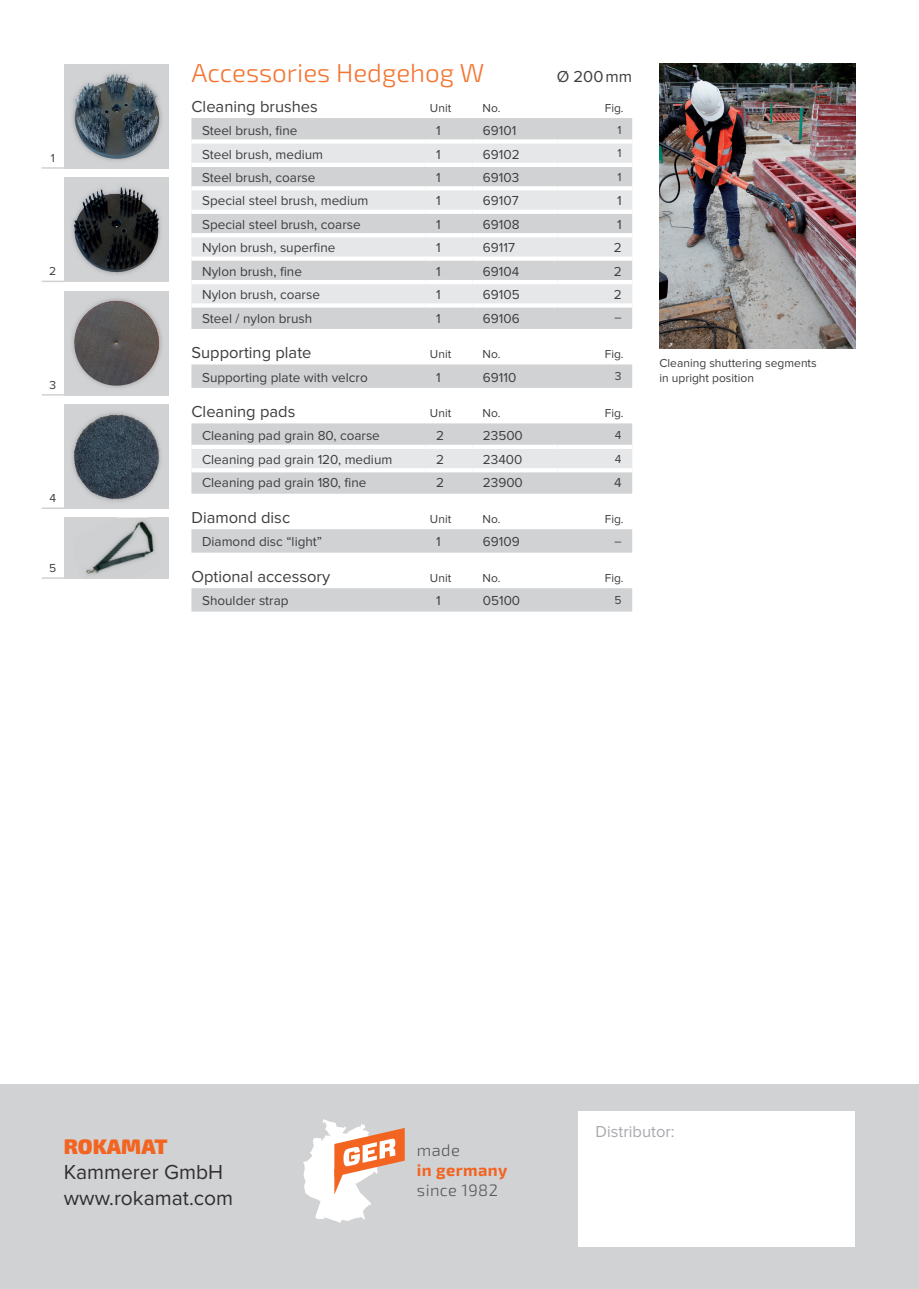
<style>
.page{position:relative;width:919px;height:1289px;background:#fff}
.page>*{position:absolute;margin:0;border:0;box-sizing:border-box;transform-origin:0 0}
.t1{font:300 25.95px "Exo 2";color:#f37431}
.t2{font:21px/25.2px "Proxima Nova";color:#312f30}
.t3{font:900 21px "Exo 2";color:#f36421}
.t4{font:16.5px "Proxima Nova";color:#3e3e3f}
.t5{font:300 16.5px "Exo 2";letter-spacing:.025em;color:#57585a}
.t6{font:16.5px "Proxima Nova";color:#a8a9ad}
.t7{font:700 16.5px "Exo 2";letter-spacing:.025em;color:#f36421}
.t8{font:13.5px "Proxima Nova";color:#3e3e3f}
.t9{font:12px/14.4px "Proxima Nova";color:#3e3e3f}
</style>
<div class="page">
<div style="left:0;top:1084px;width:918px;height:204px;background:#d1d2d4"></div>
<div style="left:191px;top:118px;width:441px;height:211px;background:#d1d2d4"></div>
<svg style="left:191px;top:144px;width:441px;height:159px;background:#dddee0"></svg>
<div style="left:191px;top:139px;width:234px;height:5px;background:#fff"></div>
<div style="left:425px;top:139px;width:47px;height:5px;background:#fff"></div>
<div style="left:472px;top:139px;width:85px;height:5px;background:#fff"></div>
<div style="left:557px;top:139px;width:75px;height:5px;background:#fff"></div>
<hr style="left:191px;top:163px;width:234px;height:4px;background:#fff">
<hr style="left:425px;top:163px;width:47px;height:4px;background:#fff">
<hr style="left:472px;top:163px;width:85px;height:4px;background:#fff">
<hr style="left:557px;top:163px;width:75px;height:4px;background:#fff">
<hr style="left:191px;top:186px;width:234px;height:4px;background:#fff">
<hr style="left:425px;top:186px;width:47px;height:4px;background:#fff">
<hr style="left:472px;top:186px;width:85px;height:4px;background:#fff">
<hr style="left:557px;top:186px;width:75px;height:4px;background:#fff">
<hr style="left:191px;top:210px;width:234px;height:4px;background:#fff">
<hr style="left:425px;top:210px;width:47px;height:4px;background:#fff">
<hr style="left:472px;top:210px;width:85px;height:4px;background:#fff">
<hr style="left:557px;top:210px;width:75px;height:4px;background:#fff">
<hr style="left:191px;top:233px;width:234px;height:4px;background:#fff">
<hr style="left:425px;top:233px;width:47px;height:4px;background:#fff">
<hr style="left:472px;top:233px;width:85px;height:4px;background:#fff">
<hr style="left:557px;top:233px;width:75px;height:4px;background:#fff">
<div style="left:191px;top:256px;width:234px;height:5px;background:#fff"></div>
<div style="left:425px;top:256px;width:47px;height:5px;background:#fff"></div>
<div style="left:472px;top:256px;width:85px;height:5px;background:#fff"></div>
<div style="left:557px;top:256px;width:75px;height:5px;background:#fff"></div>
<hr style="left:191px;top:280px;width:234px;height:4px;background:#fff">
<hr style="left:425px;top:280px;width:47px;height:4px;background:#fff">
<hr style="left:472px;top:280px;width:85px;height:4px;background:#fff">
<hr style="left:557px;top:280px;width:75px;height:4px;background:#fff">
<hr style="left:191px;top:303px;width:234px;height:4px;background:#fff">
<hr style="left:425px;top:303px;width:47px;height:4px;background:#fff">
<hr style="left:472px;top:303px;width:85px;height:4px;background:#fff">
<hr style="left:557px;top:303px;width:75px;height:4px;background:#fff">
<div style="left:191px;top:364px;width:441px;height:24px;background:#d1d2d4"></div>
<svg style="left:191px;top:423px;width:441px;height:70px;background:#d8d9db"></svg>
<hr style="left:191px;top:445px;width:234px;height:4px;background:#fff">
<hr style="left:425px;top:445px;width:47px;height:4px;background:#fff">
<hr style="left:472px;top:445px;width:85px;height:4px;background:#fff">
<hr style="left:557px;top:445px;width:75px;height:4px;background:#fff">
<hr style="left:191px;top:468px;width:234px;height:4px;background:#fff">
<hr style="left:425px;top:468px;width:47px;height:4px;background:#fff">
<hr style="left:472px;top:468px;width:85px;height:4px;background:#fff">
<hr style="left:557px;top:468px;width:75px;height:4px;background:#fff">
<div style="left:191px;top:529px;width:441px;height:23px;background:#d1d2d4"></div>
<div style="left:191px;top:588px;width:441px;height:23px;background:#d1d2d4"></div>
<div style="left:64px;top:404px;width:105px;height:105px;background:#d1d2d4"></div>
<div style="left:64px;top:64px;width:105px;height:105px;background:#d1d2d4"></div>
<hr style="left:42px;top:167px;width:22px;height:2px;background:#d1d2d4">
<div style="left:64px;top:177px;width:105px;height:105px;background:#d1d2d4"></div>
<hr style="left:42px;top:280px;width:22px;height:2px;background:#d1d2d4">
<div style="left:64px;top:291px;width:105px;height:104px;background:#d1d2d4"></div>
<svg style="left:42px;top:394px;width:22px;height:1px"></svg>
<div style="left:64px;top:517px;width:105px;height:62px;background:#d1d2d4"></div>
<hr style="left:42px;top:577px;width:22px;height:2px;background:#d1d2d4">
<img style="left:85px;top:517px;width:70px;height:58px">
<img style="left:72px;top:187px;width:88px;height:88px">
<img style="left:76px;top:187px;width:46px;height:33px">
<img style="left:72px;top:413px;width:89px;height:89px">
<img style="left:78px;top:414px;width:38px;height:24px">
<img style="left:72px;top:73px;width:90px;height:88px">
<svg style="left:106px;top:74px;width:10px;height:9px"></svg>
<img style="left:72px;top:298px;width:90px;height:90px">
<img style="left:74px;top:300px;width:43px;height:50px">
<hr style="left:42px;top:507px;width:22px;height:2px;background:#d1d2d4">
<img style="left:659px;top:64px;width:196px;height:285px">
<div style="left:578px;top:1111px;width:277px;height:135px;background:#fff"></div>
<svg style="left:303px;top:1119px;width:102px;height:103px"></svg>
<p class="t9" style="left:51px;top:151px;width:6px">1</p>
<p class="t9" style="left:49px;top:265px;width:9px">2</p>
<p class="t9" style="left:49px;top:378px;width:8px">3</p>
<p class="t9" style="left:49px;top:491px;width:8px">4</p>
<p class="t9" style="left:49px;top:561px;width:9px">5</p>
<h1 class="t1" style="left:191px;top:58px;width:294px">Accessories Hedgehog W</h1>
<p class="t4" style="left:556px;top:69px;width:77px">Ø 200 mm</p>
<p class="t4" style="left:191px;top:99px;width:128px">Cleaning brushes</p>
<p class="t9" style="left:430px;top:101px;width:23px">Unit</p>
<p class="t9" style="left:482px;top:101px;width:20px">No.</p>
<p class="t9" style="left:604px;top:101px;width:20px">Fig.</p>
<p class="t8" style="left:202px;top:124px;width:97px">Steel brush, fine</p>
<p class="t8" style="left:436px;top:124px;width:6px">1</p>
<p class="t8" style="left:483px;top:124px;width:35px">69101</p>
<p class="t9" style="left:617px;top:123px;width:6px">1</p>
<p class="t8" style="left:202px;top:148px;width:123px">Steel brush, medium</p>
<p class="t8" style="left:436px;top:148px;width:6px">1</p>
<p class="t8" style="left:483px;top:148px;width:38px">69102</p>
<p class="t9" style="left:617px;top:147px;width:6px">1</p>
<p class="t8" style="left:202px;top:171px;width:115px">Steel brush, coarse</p>
<p class="t8" style="left:436px;top:171px;width:6px">1</p>
<p class="t8" style="left:483px;top:171px;width:38px">69103</p>
<p class="t9" style="left:617px;top:170px;width:6px">1</p>
<p class="t8" style="left:202px;top:195px;width:168px">Special steel brush, medium</p>
<p class="t8" style="left:436px;top:195px;width:6px">1</p>
<p class="t8" style="left:483px;top:195px;width:37px">69107</p>
<p class="t8" style="left:617px;top:195px;width:6px">1</p>
<p class="t8" style="left:202px;top:218px;width:160px">Special steel brush, coarse</p>
<p class="t8" style="left:436px;top:218px;width:6px">1</p>
<p class="t8" style="left:483px;top:218px;width:38px">69108</p>
<p class="t8" style="left:617px;top:218px;width:6px">1</p>
<p class="t8" style="left:202px;top:241px;width:135px">Nylon brush, superfine</p>
<p class="t8" style="left:436px;top:241px;width:6px">1</p>
<p class="t8" style="left:483px;top:241px;width:34px">69117</p>
<p class="t8" style="left:613px;top:241px;width:9px">2</p>
<p class="t8" style="left:202px;top:265px;width:101px">Nylon brush, fine</p>
<p class="t8" style="left:436px;top:265px;width:6px">1</p>
<p class="t8" style="left:483px;top:265px;width:38px">69104</p>
<p class="t8" style="left:613px;top:265px;width:9px">2</p>
<p class="t8" style="left:202px;top:288px;width:119px">Nylon brush, coarse</p>
<p class="t8" style="left:436px;top:288px;width:6px">1</p>
<p class="t8" style="left:483px;top:288px;width:38px">69105</p>
<p class="t8" style="left:613px;top:288px;width:9px">2</p>
<p class="t8" style="left:202px;top:312px;width:112px">Steel / nylon brush</p>
<p class="t8" style="left:436px;top:312px;width:6px">1</p>
<p class="t8" style="left:483px;top:312px;width:38px">69106</p>
<p class="t9" style="left:614px;top:311px;width:9px">–</p>
<p class="t4" style="left:191px;top:345px;width:121px">Supporting plate</p>
<p class="t9" style="left:430px;top:348px;width:23px">Unit</p>
<p class="t9" style="left:482px;top:348px;width:20px">No.</p>
<p class="t9" style="left:604px;top:348px;width:20px">Fig.</p>
<p class="t8" style="left:202px;top:371px;width:167px">Supporting plate with velcro</p>
<p class="t8" style="left:436px;top:371px;width:6px">1</p>
<p class="t8" style="left:483px;top:371px;width:35px">69110</p>
<p class="t9" style="left:615px;top:369px;width:8px">3</p>
<p class="t4" style="left:191px;top:404px;width:105px">Cleaning pads</p>
<p class="t9" style="left:430px;top:407px;width:23px">Unit</p>
<p class="t9" style="left:482px;top:407px;width:20px">No.</p>
<p class="t9" style="left:604px;top:407px;width:20px">Fig.</p>
<p class="t8" style="left:202px;top:430px;width:179px">Cleaning pad grain 80, coarse</p>
<p class="t8" style="left:436px;top:430px;width:9px">2</p>
<p class="t8" style="left:483px;top:430px;width:41px">23500</p>
<p class="t9" style="left:615px;top:428px;width:8px">4</p>
<p class="t8" style="left:202px;top:453px;width:192px">Cleaning pad grain 120, medium</p>
<p class="t8" style="left:436px;top:453px;width:9px">2</p>
<p class="t8" style="left:483px;top:453px;width:41px">23400</p>
<p class="t9" style="left:615px;top:452px;width:8px">4</p>
<p class="t8" style="left:202px;top:476px;width:166px">Cleaning pad grain 180, fine</p>
<p class="t8" style="left:436px;top:476px;width:9px">2</p>
<p class="t8" style="left:483px;top:476px;width:41px">23900</p>
<p class="t8" style="left:614px;top:476px;width:9px">4</p>
<p class="t4" style="left:191px;top:510px;width:100px">Diamond disc</p>
<p class="t9" style="left:430px;top:512px;width:23px">Unit</p>
<p class="t9" style="left:482px;top:512px;width:20px">No.</p>
<p class="t9" style="left:604px;top:512px;width:20px">Fig.</p>
<p class="t8" style="left:202px;top:535px;width:122px">Diamond disc “light”</p>
<p class="t8" style="left:436px;top:535px;width:6px">1</p>
<p class="t8" style="left:483px;top:535px;width:38px">69109</p>
<p class="t9" style="left:614px;top:534px;width:9px">–</p>
<p class="t4" style="left:191px;top:569px;width:140px">Optional accessory</p>
<p class="t9" style="left:430px;top:571px;width:23px">Unit</p>
<p class="t9" style="left:482px;top:571px;width:20px">No.</p>
<p class="t9" style="left:604px;top:571px;width:20px">Fig.</p>
<p class="t8" style="left:202px;top:594px;width:88px">Shoulder strap</p>
<p class="t8" style="left:436px;top:594px;width:6px">1</p>
<p class="t8" style="left:483px;top:594px;width:39px">05100</p>
<p class="t9" style="left:614px;top:593px;width:9px">5</p>
<p class="t9" style="left:659px;top:357px;width:159px">Cleaning shuttering segments in upright position</p>
<h2 class="t3" style="left:64px;top:1133px;width:105px">ROKAMAT</h2>
<h2 class="t2" style="left:64px;top:1160px;width:171px">Kammerer GmbH www.rokamat.com</h2>
<p class="t5" style="left:417px;top:1140px;width:44px">made</p>
<p class="t7" style="left:417px;top:1159px;width:92px">in germany</p>
<p class="t5" style="left:417px;top:1180px;width:83px">since 1982</p>
<p class="t6" style="left:595px;top:1124px;width:80px">Distributor:</p>
</div>
